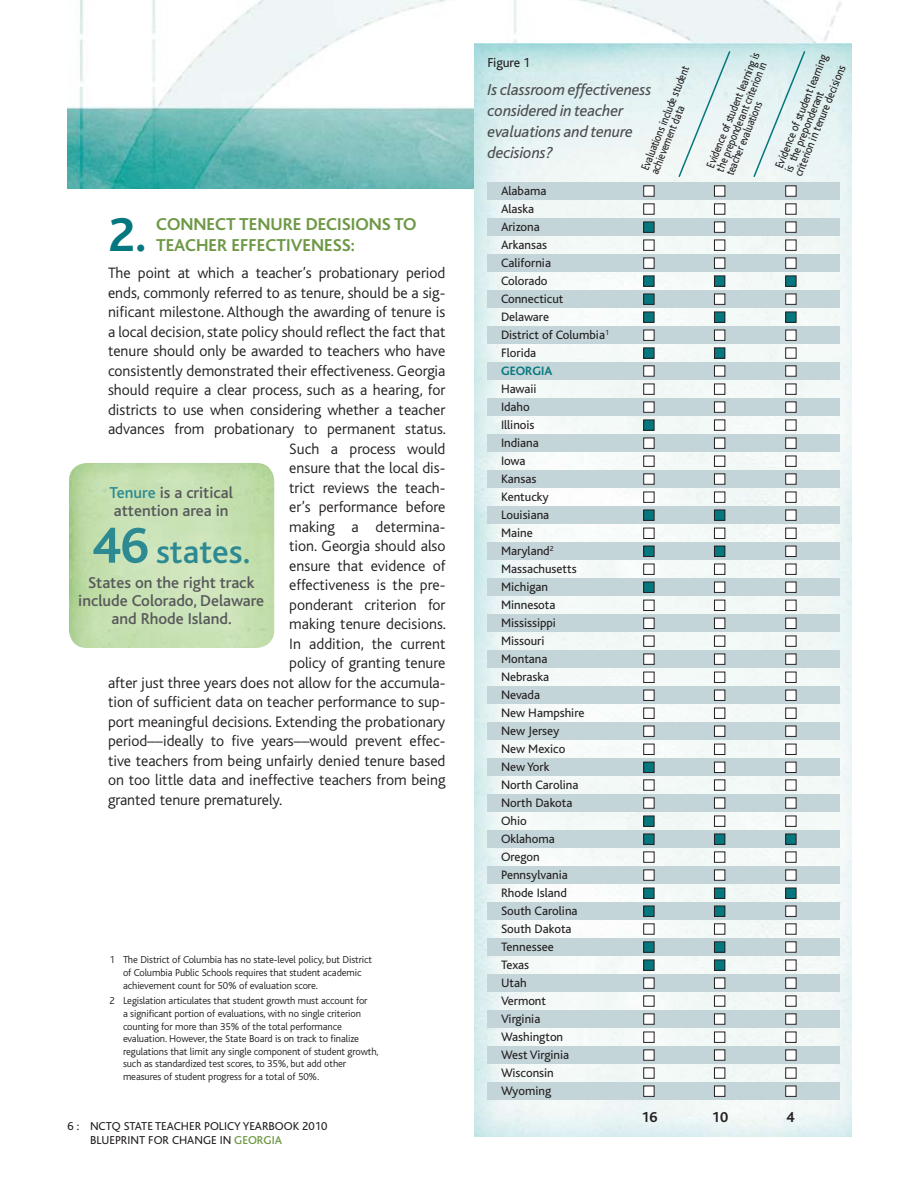
<style>
.page{position:relative;width:918px;height:1188px;background:#fff}
.page>*{position:absolute;margin:0;border:0;box-sizing:border-box;transform-origin:0 0}
.t1{font:700 49.8px "Bliss";color:#05777e}
.t2{font:500 34.5px "Bliss";color:#2d8992}
.t3{font:700 18px/21px "Bliss";color:#6d9845}
.t4{font:500 16.5px/18px "Bliss";color:#58595b}
.t5{font:italic 16.5px/21px "Bliss";letter-spacing:-.01em;color:#4d4d4f}
.t6{font:300 15.75px "Bliss";color:#231f20}
.t7{font:700 15px "Bliss";color:#231f20}
.t8{font:13.5px "Bliss";color:#231f20}
.t9{font:12.75px/18px "Bliss";color:#231f20}
.t10{font:700 12.75px "Bliss";color:#05777e}
.t11{font:12px/10.5px "Bliss";color:#231f20;scale:.85 1}
.t12{font:12px/10.5px "Bliss";color:#231f20;scale:.9 1}
.t13{font:12px/14.4px "Bliss";color:#231f20}
.t14{font:300 10.5px/12.6px "Bliss";letter-spacing:-.01em;color:#231f20}
.s1{color:#2d8992}
.s2{font-weight:700;font-size:52.5px}
.s3{font-weight:500;color:#6d9845}
</style>
<div class="page">
<img style="left:68px;top:0;width:773px;height:189px">
<img style="left:474px;top:43px;width:378px;height:1094px">
<svg style="left:488px;top:49px;width:352px;height:1051px"></svg>
<h1 class="t1" style="left:108px;top:209px;width:40px">2.</h1>
<p class="t3" style="left:156px;top:214px;width:262px">CONNECT TENURE DECISIONS TO<br>TEACHER EFFECTIVENESS:</p>
<p class="t6" style="left:108px;top:265px;width:339px">The point at which a teacher’s probationary period</p>
<p class="t6" style="left:108px;top:284px;width:339px">ends, commonly referred to as tenure, should be a sig-</p>
<p class="t6" style="left:108px;top:304px;width:339px">nificant milestone. Although the awarding of tenure is</p>
<p class="t6" style="left:108px;top:323px;width:339px">a local decision, state policy should reflect the fact that</p>
<p class="t6" style="left:108px;top:343px;width:339px">tenure should only be awarded to teachers who have</p>
<p class="t6" style="left:108px;top:362px;width:339px">consistently demonstrated their effectiveness. Georgia</p>
<p class="t6" style="left:108px;top:382px;width:339px">should require a clear process, such as a hearing, for</p>
<p class="t6" style="left:108px;top:401px;width:339px">districts to use when considering whether a teacher</p>
<p class="t6" style="left:108px;top:421px;width:340px">advances from probationary to permanent status.</p>
<p class="t6" style="left:289px;top:440px;width:158px">Such a process would</p>
<p class="t6" style="left:289px;top:460px;width:158px">ensure that the local dis-</p>
<p class="t6" style="left:289px;top:479px;width:158px">trict reviews the teach-</p>
<p class="t6" style="left:289px;top:499px;width:158px">er’s performance before</p>
<p class="t6" style="left:289px;top:518px;width:158px">making a determina-</p>
<p class="t6" style="left:289px;top:538px;width:158px">tion. Georgia should also</p>
<p class="t6" style="left:289px;top:557px;width:158px">ensure that evidence of</p>
<p class="t6" style="left:289px;top:577px;width:158px">effectiveness is the pre-</p>
<p class="t6" style="left:289px;top:596px;width:158px">ponderant criterion for</p>
<p class="t6" style="left:289px;top:616px;width:158px">making tenure decisions.</p>
<p class="t6" style="left:289px;top:635px;width:158px">In addition, the current</p>
<p class="t6" style="left:289px;top:655px;width:158px">policy of granting tenure</p>
<p class="t6" style="left:108px;top:674px;width:339px">after just three years does not allow for the accumula-</p>
<p class="t6" style="left:108px;top:694px;width:339px">tion of sufficient data on teacher performance to sup-</p>
<p class="t6" style="left:108px;top:713px;width:339px">port meaningful decisions. Extending the probationary</p>
<p class="t6" style="left:108px;top:733px;width:339px">period––ideally to five years––would prevent effec-</p>
<p class="t6" style="left:108px;top:752px;width:339px">tive teachers from being unfairly denied tenure based</p>
<p class="t6" style="left:108px;top:772px;width:339px">on too little data and ineffective teachers from being</p>
<p class="t6" style="left:108px;top:791px;width:176px">granted tenure prematurely.</p>
<p class="t4" style="left:110px;top:484px;width:125px"><span class="s1">Tenure</span> is a critical attention area in</p>
<h2 class="t2" style="left:92px;top:533px;width:160px"><span class="s2">46</span> states.</h2>
<p class="t4" style="left:78px;top:574px;width:187px;text-align:center">States on the right track include Colorado, Delaware and Rhode Island.</p>
<p class="t14" style="left:123px;top:954px;width:250px;text-indent:-14px">1 The District of Columbia has no state-level policy, but District of Columbia Public Schools requires that student academic achievement count for 50% of evaluation score.</p>
<p class="t14" style="left:123px;top:995px;width:257px;text-indent:-14px">2 Legislation articulates that student growth must account for<br>a significant portion of evaluations, with no single criterion counting for more than 35% of the total performance evaluation. However, the State Board is on track to finalize regulations that limit any single component of student growth, such as standardized test scores, to 35%, but add other measures of student progress for a total of 50%.</p>
<p class="t13" style="left:90px;top:1119px;width:239px;text-indent:-22px">6 : NCTQ State teacher policy yearbook 2010 blueprint for change in <span class="s3">Georgia</span></p>
<p class="t8" style="left:488px;top:55px;width:44px">Figure 1</p>
<p class="t5" style="left:488px;top:79px;width:165px">Is classroom effectiveness considered in teacher evaluations and tenure decisions?</p>
<p class="t11" style="left:640px;top:168px;width:132px;rotate:-68deg">Evaluations include student achievement data</p>
<p class="t9" style="left:501px;top:182px;width:109px">Alabama<br>Alaska<br>Arizona<br>Arkansas<br>California<br>Colorado<br>Connecticut<br>Delaware<br>District of Columbia<sup>1<br></sup>Florida</p>
<p class="t10" style="left:501px;top:364px;width:17px">GEORGIA</p>
<p class="t9" style="left:501px;top:380px;width:85px">Hawaii<br>Idaho<br>I llinois<br>I ndiana<br>I owa<br>Kansas<br>Kentucky<br>Louisiana<br>Maine<br>Maryland<sup>2<br></sup>Massachusetts<br>Michigan<br>Minnesota<br>Mississippi<br>Missouri<br>Montana<br>Nebraska<br>Nevada<br>New Hampshire<br>New Jersey<br>New Mexico<br>New York<br>North Carolina<br>North Dakota<br>Ohio<br>Oklahoma<br>Oregon<br>Pennsylvania<br>Rhode Island<br>South Carolina<br>South Dakota<br>Tennessee<br>Texas<br>Utah<br>Vermont<br>Virginia<br>Washington<br>West Virginia<br>Wisconsin<br>Wyoming</p>
<p class="t11" style="left:705px;top:165px;width:147px;rotate:-68deg">Evidence of student learning is the preponderant criterion in teacherevaluations</p>
<p class="t12" style="left:774px;top:166px;width:139px;rotate:-68deg">Evidence of student learning is the preponderant criterion in tenure decisions</p>
<p class="t7" style="left:641px;top:1109px;width:18px">16</p>
<p class="t7" style="left:712px;top:1109px;width:18px">10</p>
<p class="t7" style="left:786px;top:1109px;width:10px">4</p>
</div>
